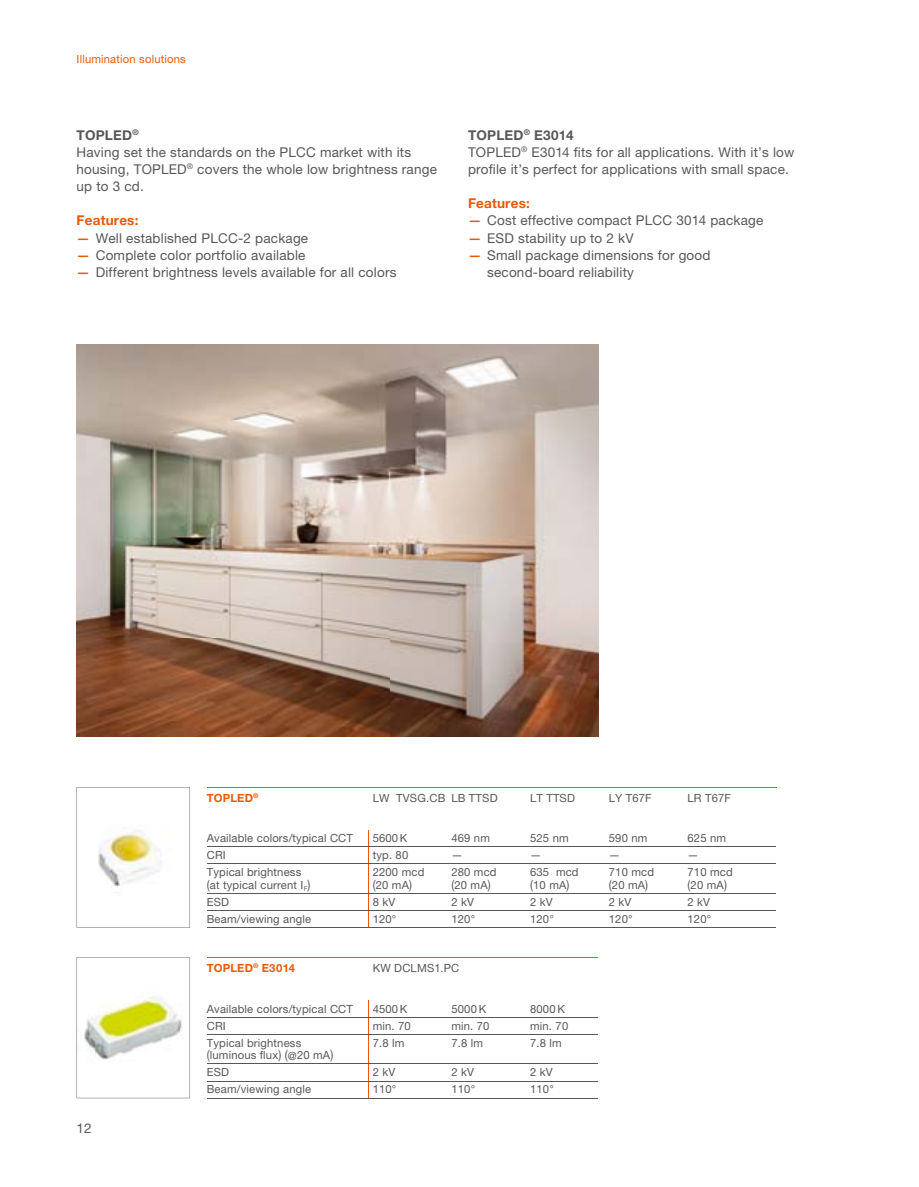
<style>
.page{position:relative;width:919px;height:1187px;background:#fff}
.page>*{position:absolute;margin:0;border:0;box-sizing:border-box;transform-origin:0 0}
.t1{font:13.5px/17px "Helvetica Neue LT Pro";letter-spacing:.015em;color:#575756}
.t2{font:700 13.5px "Helvetica Neue LT Pro";letter-spacing:.015em;color:#eb5906}
.t3{font:11.25px/12.8px "Helvetica Neue LT Pro";letter-spacing:.015em;color:#575756}
.t4{font:11.25px "Helvetica Neue LT Pro";letter-spacing:.015em;color:#eb5906}
.t5{font:700 11.25px "Helvetica Neue LT Pro";letter-spacing:.015em;color:#eb5906}
.s1{font-weight:700}
.s2{font-weight:500;color:#eb5906}
.s3{font-size:12.6px}
</style>
<div class="page">
<img style="left:77px;top:344px;width:521px;height:392px">
<svg style="left:77px;top:787px;width:113px;height:140px"></svg>
<hr style="left:207px;top:787px;width:569px;height:1px;background:#eb5906">
<hr style="left:368px;top:846px;width:408px;height:1px;background:#575756">
<hr style="left:368px;top:863px;width:408px;height:1px;background:#575756">
<hr style="left:368px;top:893px;width:408px;height:1px;background:#575756">
<hr style="left:368px;top:910px;width:408px;height:1px;background:#575756">
<hr style="left:368px;top:927px;width:408px;height:1px;background:#575756">
<hr style="left:368px;top:830px;width:1px;height:97px;background:#eb5906">
<hr style="left:207px;top:846px;width:161px;height:1px;background:#575756">
<hr style="left:207px;top:863px;width:161px;height:1px;background:#575756">
<hr style="left:207px;top:893px;width:161px;height:1px;background:#575756">
<hr style="left:207px;top:910px;width:161px;height:1px;background:#575756">
<hr style="left:207px;top:927px;width:161px;height:1px;background:#575756">
<hr style="left:207px;top:957px;width:390px;height:1px;background:#eb5906">
<hr style="left:368px;top:1016px;width:229px;height:1px;background:#575756">
<hr style="left:368px;top:1033px;width:229px;height:1px;background:#575756">
<hr style="left:368px;top:1063px;width:229px;height:1px;background:#575756">
<hr style="left:368px;top:1080px;width:229px;height:1px;background:#575756">
<hr style="left:368px;top:1097px;width:229px;height:1px;background:#575756">
<hr style="left:368px;top:1000px;width:1px;height:97px;background:#eb5906">
<hr style="left:207px;top:1016px;width:161px;height:1px;background:#575756">
<hr style="left:207px;top:1033px;width:161px;height:1px;background:#575756">
<hr style="left:207px;top:1063px;width:161px;height:1px;background:#575756">
<hr style="left:207px;top:1080px;width:161px;height:1px;background:#575756">
<hr style="left:207px;top:1097px;width:161px;height:1px;background:#575756">
<svg style="left:77px;top:957px;width:113px;height:141px"></svg>
<p class="t4" style="left:77px;top:55px;width:111px">Illumination solutions</p>
<p class="t1" style="left:77px;top:128px;width:362px"><span class="s1">TOPLED</span><sup>®<br></sup>Having set the standards on the PLCC market with its housing, TOPLED<sup>®</sup> covers the whole low brightness range up to 3 cd.</p>
<p class="t2" style="left:77px;top:216px;width:63px">Features:</p>
<p class="t1" style="left:77px;top:230px;width:233px"><span class="s2">—</span> Well established PLCC-2 package</p>
<p class="t1" style="left:77px;top:247px;width:230px"><span class="s2">—</span> Complete color portfolio available</p>
<p class="t1" style="left:77px;top:264px;width:321px"><span class="s2">—</span> Different brightness levels available for all colors</p>
<p class="t1" style="left:468px;top:128px;width:328px"><span class="s1">TOPLED</span><sup>®</sup> <span class="s1">E3014<br></span>TOPLED<sup>®</sup> E3014 fits for all applications. With it’s low profile it’s perfect for applications with small space.</p>
<p class="t2" style="left:468px;top:199px;width:63px">Features:</p>
<p class="t1" style="left:468px;top:213px;width:297px"><span class="s2">—</span> Cost effective compact PLCC 3014 package</p>
<p class="t1" style="left:468px;top:230px;width:167px"><span class="s2">—</span> ESD stability up to 2 kV</p>
<p class="t1" style="left:487px;top:247px;width:225px;text-indent:-19px"><span class="s2">—</span> Small package dimensions for good second-board reliability</p>
<p class="t1" style="left:77px;top:1120px;width:17px">12</p>
<p class="t5" style="left:207px;top:793px;width:53px">TOPLED<sup>®</sup></p>
<p class="t3" style="left:372px;top:792px;width:126px">LW TVSG.CB LB TTSD</p>
<p class="t3" style="left:530px;top:792px;width:46px">LT TTSD</p>
<p class="t3" style="left:608px;top:792px;width:45px">LY T67F</p>
<p class="t3" style="left:687px;top:792px;width:45px">LR T67F</p>
<p class="t3" style="left:207px;top:832px;width:148px">Available colors/typical CCT</p>
<p class="t3" style="left:372px;top:832px;width:36px">5600 K</p>
<p class="t3" style="left:451px;top:832px;width:40px">469 nm</p>
<p class="t3" style="left:530px;top:832px;width:40px">525 nm</p>
<p class="t3" style="left:608px;top:832px;width:40px">590 nm</p>
<p class="t3" style="left:687px;top:832px;width:40px">625 nm</p>
<p class="t3" style="left:207px;top:849px;width:21px">CRI</p>
<p class="t3" style="left:372px;top:849px;width:37px">typ. 80</p>
<p class="t3" style="left:451px;top:849px;width:13px">—</p>
<p class="t3" style="left:530px;top:849px;width:13px">—</p>
<p class="t3" style="left:608px;top:849px;width:13px">—</p>
<p class="t3" style="left:687px;top:849px;width:13px">—</p>
<p class="t3" style="left:207px;top:866px;width:105px">Typical brightness <span class="s3">(</span>at typical current I<sub>F</sub><span class="s3">)</span></p>
<p class="t3" style="left:372px;top:866px;width:53px">2200 mcd <span class="s3">(</span>20 mA<span class="s3">)</span></p>
<p class="t3" style="left:451px;top:866px;width:47px">280 mcd <span class="s3">(</span>20 mA<span class="s3">)</span></p>
<p class="t3" style="left:530px;top:866px;width:50px">635 mcd <span class="s3">(</span>10 mA<span class="s3">)</span></p>
<p class="t3" style="left:608px;top:866px;width:47px">710 mcd <span class="s3">(</span>20 mA<span class="s3">)</span></p>
<p class="t3" style="left:687px;top:866px;width:47px">710 mcd <span class="s3">(</span>20 mA<span class="s3">)</span></p>
<p class="t3" style="left:207px;top:896px;width:24px">ESD</p>
<p class="t3" style="left:372px;top:896px;width:24px">8 kV</p>
<p class="t3" style="left:451px;top:896px;width:24px">2 kV</p>
<p class="t3" style="left:530px;top:896px;width:24px">2 kV</p>
<p class="t3" style="left:608px;top:896px;width:24px">2 kV</p>
<p class="t3" style="left:687px;top:896px;width:24px">2 kV</p>
<p class="t3" style="left:207px;top:913px;width:106px">Beam/viewing angle</p>
<p class="t3" style="left:372px;top:913px;width:25px">120°</p>
<p class="t3" style="left:451px;top:913px;width:25px">120°</p>
<p class="t3" style="left:530px;top:913px;width:25px">120°</p>
<p class="t3" style="left:608px;top:913px;width:25px">120°</p>
<p class="t3" style="left:687px;top:913px;width:25px">120°</p>
<p class="t5" style="left:207px;top:963px;width:90px">TOPLED<sup>®</sup> E3014</p>
<p class="t3" style="left:372px;top:962px;width:88px">KW DCLMS1.PC</p>
<p class="t3" style="left:207px;top:1003px;width:148px">Available colors/typical CCT</p>
<p class="t3" style="left:372px;top:1003px;width:36px">4500 K</p>
<p class="t3" style="left:451px;top:1003px;width:36px">5000 K</p>
<p class="t3" style="left:530px;top:1003px;width:36px">8000 K</p>
<p class="t3" style="left:207px;top:1020px;width:21px">CRI</p>
<p class="t3" style="left:372px;top:1020px;width:40px">min. 70</p>
<p class="t3" style="left:451px;top:1020px;width:40px">min. 70</p>
<p class="t3" style="left:530px;top:1020px;width:40px">min. 70</p>
<p class="t3" style="left:207px;top:1037px;width:128px">Typical brightness <span class="s3">(</span>luminous flux<span class="s3">) (</span>@20 mA<span class="s3">)</span></p>
<p class="t3" style="left:372px;top:1037px;width:33px">7.8 lm</p>
<p class="t3" style="left:451px;top:1037px;width:33px">7.8 lm</p>
<p class="t3" style="left:530px;top:1037px;width:33px">7.8 lm</p>
<p class="t3" style="left:207px;top:1067px;width:24px">ESD</p>
<p class="t3" style="left:372px;top:1067px;width:24px">2 kV</p>
<p class="t3" style="left:451px;top:1067px;width:24px">2 kV</p>
<p class="t3" style="left:530px;top:1067px;width:24px">2 kV</p>
<p class="t3" style="left:207px;top:1084px;width:106px">Beam/viewing angle</p>
<p class="t3" style="left:372px;top:1084px;width:25px">110°</p>
<p class="t3" style="left:451px;top:1084px;width:25px">110°</p>
<p class="t3" style="left:530px;top:1084px;width:25px">110°</p>
</div>
